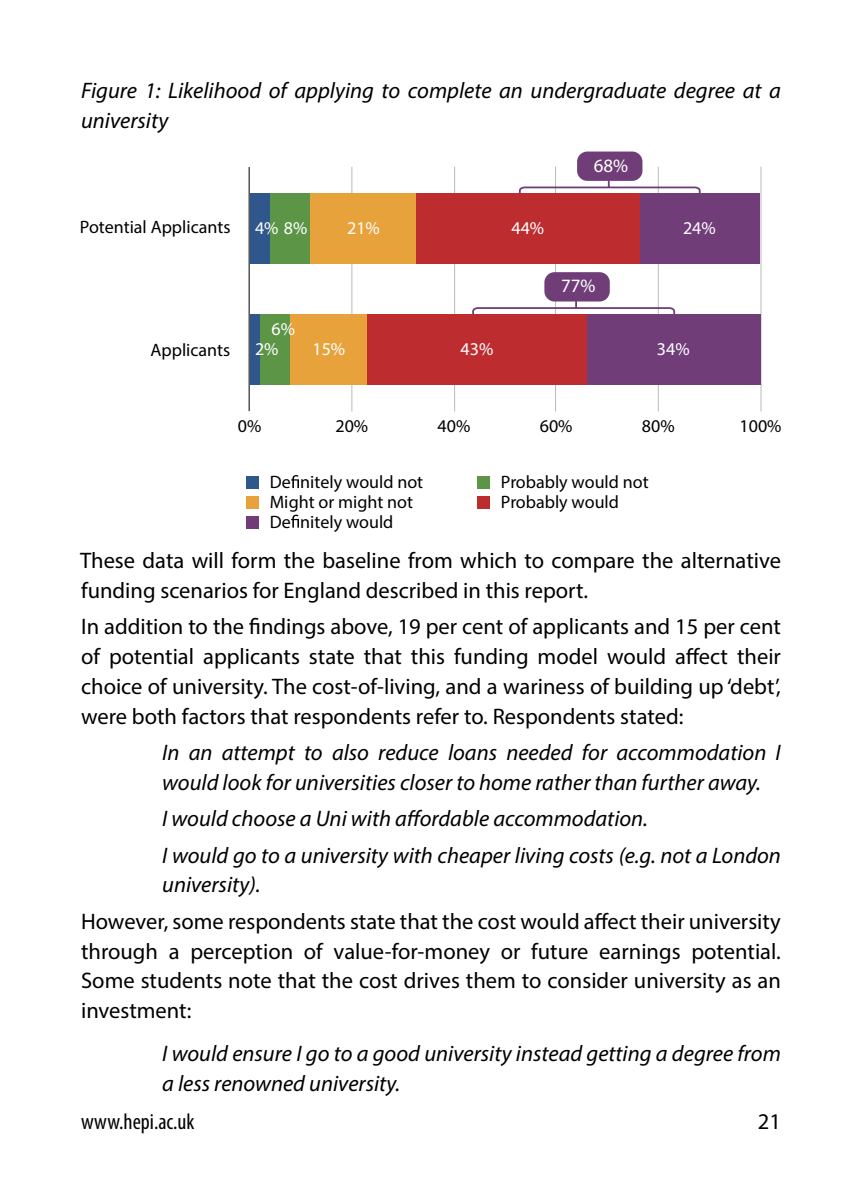
<style>
.page{position:relative;width:862px;height:1180px;background:#fff}
.page>*{position:absolute;margin:0;border:0;box-sizing:border-box;transform-origin:0 0}
.t1{font:22.5px/29.9px "Myriad Pro";color:#000;text-align:justify}
.t2{font:italic 22.5px/29.9px "Myriad Pro";color:#000}
.t3{font:condensed 22.5px "Myriad Pro";color:#000}
.t4{font:18.9px "Myriad Pro";color:#fff}
.t5{font:18px "Myriad Pro";color:#000101}
.t6{font:18px "Myriad Pro";color:#fff}
</style>
<div class="page">
<hr style="left:351px;top:167px;width:1px;height:244px;background:#b9b9b9">
<hr style="left:454px;top:167px;width:1px;height:244px;background:#b9b9b9">
<hr style="left:554px;top:167px;width:1px;height:244px;background:#b9b9b9">
<hr style="left:657px;top:167px;width:1px;height:244px;background:#b9b9b9">
<hr style="left:760px;top:167px;width:1px;height:244px;background:#b9b9b9">
<hr style="left:248px;top:168px;width:1px;height:243px;background:#000101">
<div style="left:639px;top:194px;width:120px;height:70px;background:#703d79"></div>
<div style="left:586px;top:314px;width:173px;height:70px;background:#703d79"></div>
<div style="left:415px;top:194px;width:224px;height:70px;background:#bd2d30"></div>
<div style="left:367px;top:314px;width:219px;height:70px;background:#bd2d30"></div>
<div style="left:309px;top:194px;width:106px;height:70px;background:#e8a23c"></div>
<div style="left:289px;top:314px;width:78px;height:70px;background:#e8a23c"></div>
<div style="left:270px;top:194px;width:39px;height:70px;background:#5c9546"></div>
<div style="left:259px;top:314px;width:30px;height:70px;background:#5c9546"></div>
<div style="left:250px;top:194px;width:20px;height:70px;background:#2f578c"></div>
<div style="left:250px;top:314px;width:9px;height:70px;background:#2f578c"></div>
<div style="left:246px;top:476px;width:13px;height:13px;background:#2f578c"></div>
<svg style="left:291px;top:475px;width:8px;height:13px"></svg>
<div style="left:477px;top:476px;width:12px;height:13px;background:#5c9546"></div>
<div style="left:246px;top:496px;width:13px;height:13px;background:#e8a23c"></div>
<div style="left:477px;top:496px;width:12px;height:13px;background:#bd2d30"></div>
<div style="left:246px;top:516px;width:13px;height:13px;background:#703d79"></div>
<svg style="left:291px;top:515px;width:8px;height:13px"></svg>
<div style="left:576px;top:152px;width:66px;height:29px;background:#703d79;border-radius:10px"></div>
<svg style="left:517px;top:178px;width:184px;height:17px"></svg>
<div style="left:544px;top:272px;width:65px;height:29px;background:#703d79;border-radius:10px"></div>
<svg style="left:472px;top:299px;width:203px;height:17px"></svg>
<p class="t2" style="left:81px;top:75px;width:701px">Figure 1: Likelihood of applying to complete an undergraduate degree at a university</p>
<p class="t5" style="left:80px;top:216px;width:152px">Potential Applicants</p>
<p class="t6" style="left:255px;top:217px;width:54px">4% 8%</p>
<p class="t6" style="left:347px;top:217px;width:34px">21%</p>
<p class="t5" style="left:150px;top:339px;width:81px">Applicants</p>
<p class="t6" style="left:271px;top:318px;width:25px">6%</p>
<p class="t6" style="left:255px;top:338px;width:25px">2%</p>
<p class="t6" style="left:312px;top:338px;width:34px">15%</p>
<p class="t4" style="left:593px;top:154px;width:36px">68%</p>
<p class="t6" style="left:511px;top:217px;width:34px">44%</p>
<p class="t4" style="left:560px;top:274px;width:36px">77%</p>
<p class="t6" style="left:460px;top:338px;width:34px">43%</p>
<p class="t6" style="left:682px;top:217px;width:34px">24%</p>
<p class="t6" style="left:656px;top:338px;width:34px">34%</p>
<p class="t5" style="left:238px;top:415px;width:25px">0%</p>
<p class="t5" style="left:335px;top:415px;width:34px">20%</p>
<p class="t5" style="left:437px;top:415px;width:34px">40%</p>
<p class="t5" style="left:539px;top:415px;width:34px">60%</p>
<p class="t5" style="left:641px;top:415px;width:34px">80%</p>
<p class="t5" style="left:739px;top:415px;width:43px">100%</p>
<p class="t5" style="left:269px;top:471px;width:155px">De nitely would not</p>
<p class="t5" style="left:500px;top:471px;width:149px">Probably would not</p>
<p class="t5" style="left:269px;top:491px;width:145px">Might or might not</p>
<p class="t5" style="left:500px;top:491px;width:119px">Probably would</p>
<p class="t5" style="left:269px;top:510px;width:125px">De nitely would</p>
<p class="t1" style="left:80px;top:545px;width:701px">These data will form the baseline from which to compare the alternative funding scenarios for England described in this report.</p>
<p class="t1" style="left:81px;top:611px;width:701px">In addition to the findings above, 19 per cent of applicants and 15 per cent of potential applicants state that this funding model would affect their choice of university. The cost-of-living, and a wariness of building up ‘debt’, were both factors that respondents refer to. Respondents stated:</p>
<p class="t2" style="left:162px;top:737px;width:620px">In an attempt to also reduce loans needed for accommodation I would look for universities closer to home rather than further away.</p>
<p class="t2" style="left:162px;top:800px;width:620px;line-height:36.2px">I would choose a Uni with affordable accommodation.<br>I would go to a university with cheaper living costs (e.g. not a London</p>
<p class="t2" style="left:162px;top:869px;width:100px">university).</p>
<p class="t1" style="left:81px;top:906px;width:701px">However, some respondents state that the cost would affect their university through a perception of value-for-money or future earnings potential.<br>Some students note that the cost drives them to consider university as an investment:</p>
<p class="t2" style="left:162px;top:1038px;width:620px">I would ensure I go to a good university instead getting a degree from a less renowned university.</p>
<p class="t3" style="left:81px;top:1108px;width:115px">www.hepi.ac.uk</p>
<p class="t1" style="left:757px;top:1106px;width:25px">21</p>
</div>
